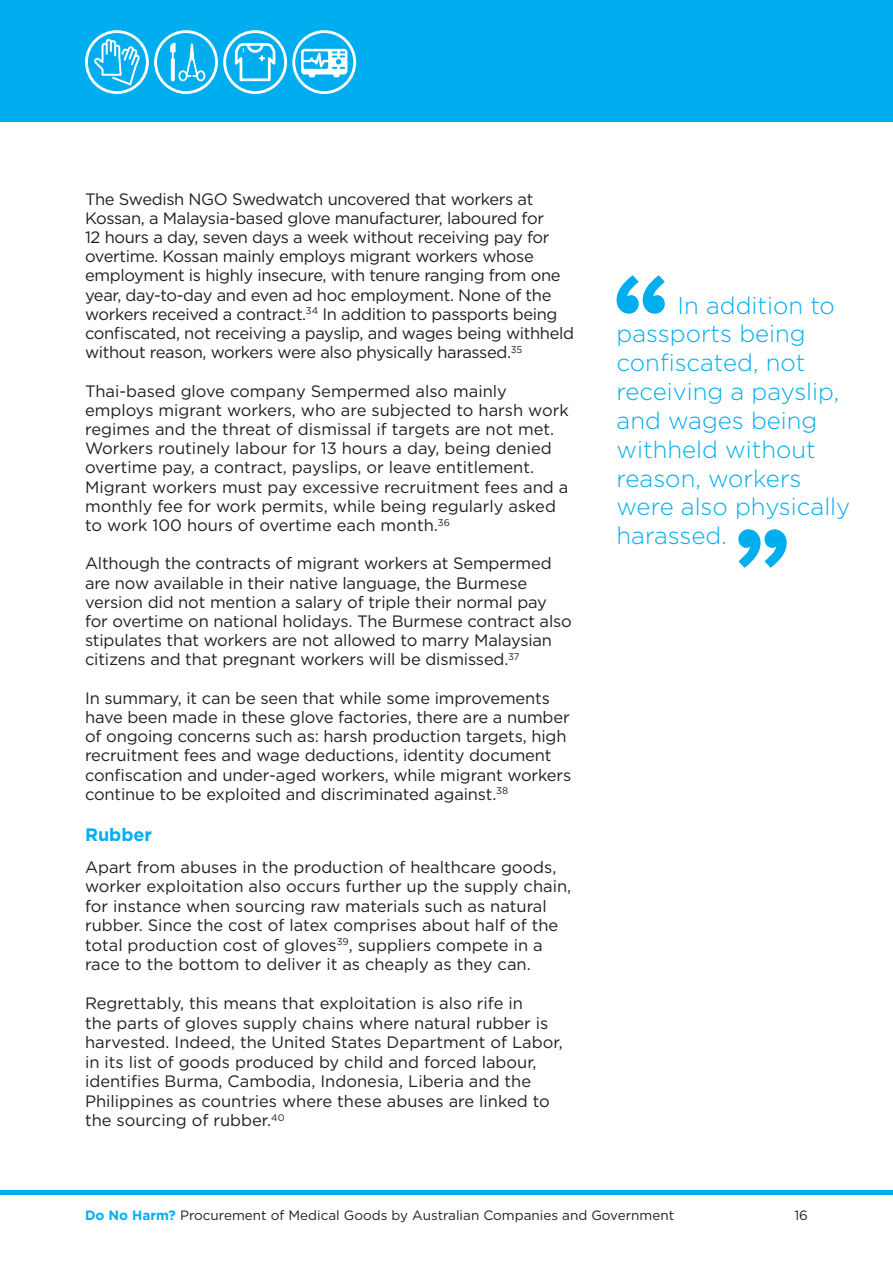
<style>
.page{position:relative;width:893px;height:1263px;background:#fff}
.page>*{position:absolute;margin:0;border:0;box-sizing:border-box;transform-origin:0 0}
.Pullquote{font:300 24px/28.8px "Gotham";color:#00aeef}
.Subhead2{font:700 18px "Gotham";color:#00aeef}
.Body{font:16.5px/19.2px "Gotham";letter-spacing:-.01em;color:#231f20}
.t1{font:13.5px "Gotham";color:#231f20}
.s1{font-weight:700;color:#00aeef}
</style>
<div class="page">
<div style="left:0;top:0;width:893px;height:121px;background:#00aeef"></div>
<hr style="left:0;top:1191px;width:893px;height:4px;background:#00aeef">
<div style="left:85px;top:30px;width:64px;height:64px;border:3px solid #fff;border-radius:50%"></div>
<svg style="left:94px;top:39px;width:46px;height:46px"></svg>
<div style="left:154px;top:30px;width:64px;height:64px;border:3px solid #fff;border-radius:50%"></div>
<svg style="left:170px;top:43px;width:35px;height:38px"></svg>
<div style="left:292px;top:30px;width:64px;height:64px;border:3px solid #fff;border-radius:50%"></div>
<svg style="left:301px;top:49px;width:46px;height:28px"></svg>
<div style="left:223px;top:30px;width:64px;height:64px;border:3px solid #fff;border-radius:50%"></div>
<svg style="left:235px;top:43px;width:40px;height:38px"></svg>
<svg style="left:617px;top:275px;width:48px;height:39px"></svg>
<svg style="left:738px;top:529px;width:49px;height:39px"></svg>
<p class="Body" style="left:85px;top:189px;width:490px">The Swedish NGO Swedwatch uncovered that workers at Kossan, a Malaysia-based glove manufacturer, laboured for<br>12 hours a day, seven days a week without receiving pay for overtime. Kossan mainly employs migrant workers whose employment is highly insecure, with tenure ranging from one year, day-to-day and even ad hoc employment. None of the workers received a contract.<sup>34</sup> In addition to passports being confiscated, not receiving a payslip, and wages being withheld without reason, workers were also physically harassed.<sup>35</sup></p>
<p class="Body" style="left:85px;top:381px;width:485px">Thai-based glove company Sempermed also mainly employs migrant workers, who are subjected to harsh work regimes and the threat of dismissal if targets are not met.<br>Workers routinely labour for 13 hours a day, being denied overtime pay, a contract, payslips, or leave entitlement.<br>Migrant workers must pay excessive recruitment fees and a monthly fee for work permits, while being regularly asked to work 100 hours of overtime each month.<sup>36</sup></p>
<p class="Body" style="left:85px;top:554px;width:488px">Although the contracts of migrant workers at Sempermed are now available in their native language, the Burmese version did not mention a salary of triple their normal pay for overtime on national holidays. The Burmese contract also stipulates that workers are not allowed to marry Malaysian citizens and that pregnant workers will be dismissed.<sup>37</sup></p>
<p class="Body" style="left:85px;top:688px;width:488px">In summary, it can be seen that while some improvements have been made in these glove factories, there are a number of ongoing concerns such as: harsh production targets, high recruitment fees and wage deductions, identity document confiscation and under-aged workers, while migrant workers continue to be exploited and discriminated against.<sup>38</sup></p>
<p class="Subhead2" style="left:85px;top:822px;width:69px">Rubber</p>
<p class="Body" style="left:85px;top:857px;width:488px">Apart from abuses in the production of healthcare goods, worker exploitation also occurs further up the supply chain, for instance when sourcing raw materials such as natural rubber. Since the cost of latex comprises about half of the total production cost of gloves<sup>39</sup>, suppliers compete in a race to the bottom to deliver it as cheaply as they can.</p>
<p class="Body" style="left:85px;top:993px;width:479px">Regrettably, this means that exploitation is also rife in<br>the parts of gloves supply chains where natural rubber is harvested. Indeed, the United States Department of Labor, in its list of goods produced by child and forced labour, identifies Burma, Cambodia, Indonesia, Liberia and the Philippines as countries where these abuses are linked to the sourcing of rubber.<sup>40</sup></p>
<p class="Pullquote" style="left:617px;top:290px;width:235px;text-indent:61px">In addition to passports being confiscated, not receiving a payslip, and wages being withheld without reason, workers were also physically harassed.</p>
<p class="t1" style="left:85px;top:1206px;width:591px"><span class="s1">Do No Harm?</span> Procurement of Medical Goods by Australian Companies and Government</p>
<p class="t1" style="left:794px;top:1206px;width:15px">16</p>
</div>
